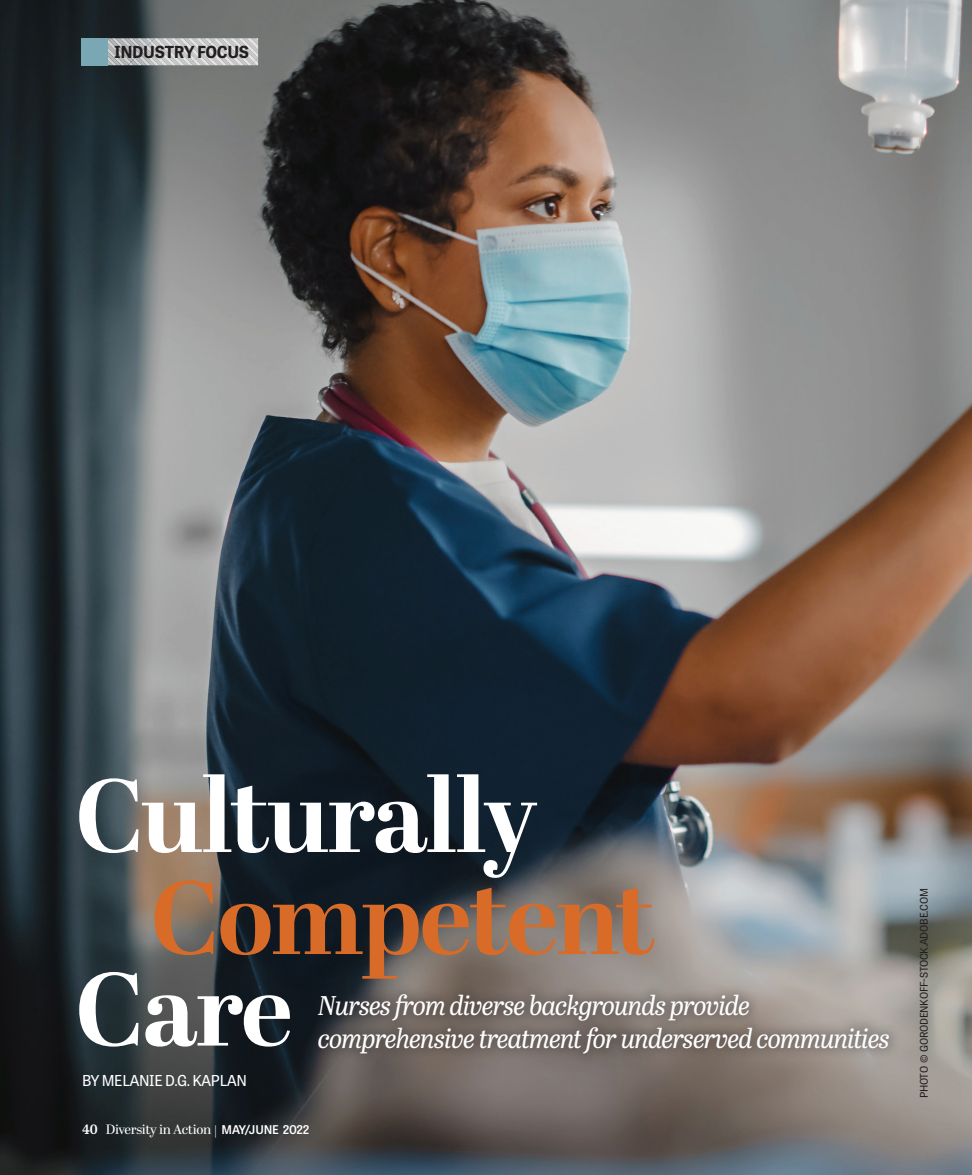
<style>
.page{position:relative;width:972px;height:1175px;background:#fff}
.page>*{position:absolute;margin:0;border:0;box-sizing:border-box;transform-origin:0 0}
.t1{font:700 103.5px/91.5px "Abril Display";letter-spacing:-.02em;color:#d86b27}
.t2{font:700 103.5px "Abril Display";letter-spacing:-.025em;color:#fff}
.Dek{font:italic 27px/32.4px "Abril Titling";letter-spacing:-.025em;color:#fff}
.Body_Copy{font:700 16.5px "Tablet Gothic";letter-spacing:-.025em;color:#231f20}
.Feature_Byline{font:15px "Tablet Gothic";letter-spacing:-.02em;color:#fff}
.t3{font:13.5px "Abril Display";letter-spacing:-.02em;color:#fff}
.Photo_Credit{font:10.5px "Tablet Gothic";letter-spacing:-.015em;color:#231f20}
.s1{color:#fff}
.s2{font-family:"Abril Titling Sb"}
.s3{font-family:"Tablet Gothic";font-weight:600;font-size:12px}
</style>
<div class="page">
<img style="left:0;top:0;width:972px;height:1174px">
<div style="left:81px;top:38px;width:27px;height:27px;background:#79a7b3"></div>
<svg style="left:108px;top:38px;width:151px;height:28px;background:#c4c5c5"></svg>
<div style="left:306px;top:982px;width:596px;height:84px;background:#231f20;opacity:.25"></div>
<p class="Body_Copy" style="left:114px;top:40px;width:136px">INDUSTRY FOCUS</p>
<p class="t2" style="left:75px;top:744px;width:464px">Culturally</p>
<p class="t1" style="left:75px;top:878px;width:582px;text-indent:75px">Competent<br><span class="s1">Care</span></p>
<p class="Dek" style="left:318px;top:988px;width:573px">Nurses from diverse backgrounds provide comprehensive treatment for underserved communities</p>
<p class="Feature_Byline" style="left:82px;top:1070px;width:166px">BY MELANIE D.G. KAPLAN</p>
<p class="t3" style="left:82px;top:1120px;width:229px"><span class="s2">40</span> Diversity in Action | <span class="s3">MAY/JUNE 2022</span></p>
<p class="Photo_Credit" style="left:917px;top:1098px;width:212px;rotate:-90deg">PHOTO © GORODENKOFF-STOCK.ADOBE.COM</p>
</div>
